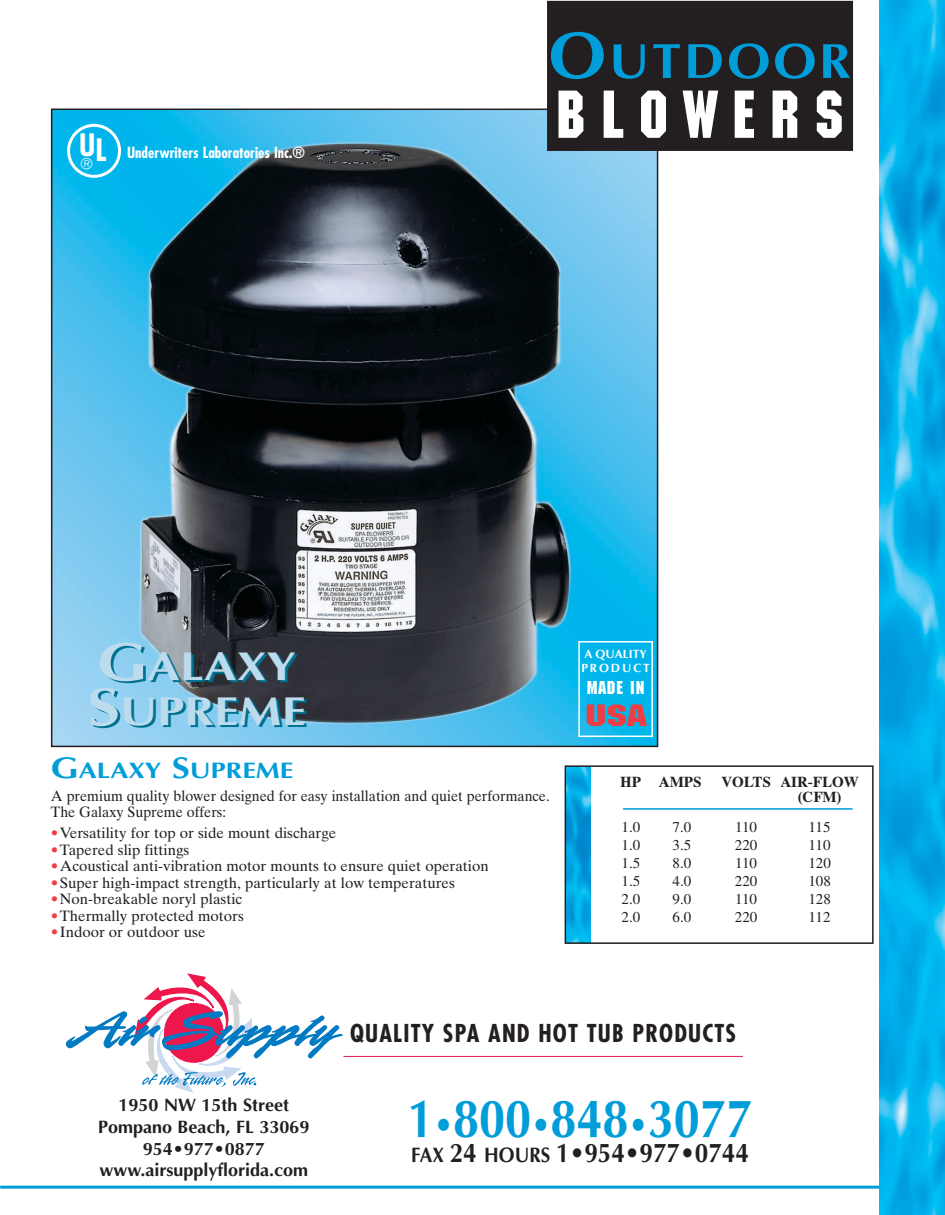
<style>
.page{position:relative;width:945px;height:1215px;background:#fff}
.page>*{position:absolute;margin:0;border:0;box-sizing:border-box;transform-origin:0 0}
.t1{font:65.85px "Machine";letter-spacing:.24em;color:#fff;scale:.95 1}
.t2{font:700 54px "Optima";color:#009dd9;scale:.87 1}
.t3{font:700 49.5px "Optima";letter-spacing:.055em;color:#009dd9;scale:1.05 1}
.t4{font:700 40.5px/45px "Optima";color:#bcdced;scale:1.2 1}
.t5{font:30px "Machine";color:#ef3e43;scale:1.5 1}
.t6{font:700 27px "Optima";color:#231f20;scale:.9 1}
.t7{font:700 condensed 24px "Futura";letter-spacing:.05em;color:#231f20}
.t8{font:700 22.5px "Optima";color:#009dd9;scale:1.2 1}
.t9{font:18.15px "Machine";letter-spacing:.045em;color:#fff}
.t10{font:700 18px/21.9px "Optima";color:#231f20;text-align:center}
.t11{font:15px "Times Ten";color:#231f20}
.t12{font:15px/16.5px "Times Ten";color:#231f20;scale:.95 1}
.t13{font:15px "Times";color:#231f20}
.t14{font:700 condensed 15px "Futura";color:#fff}
.t15{font:700 15px/15px "Times";color:#231f20}
.t16{font:700 12px/13.5px "Optima";letter-spacing:.08em;color:#fff}
.s1{font-family:"Helvetica";font-weight:400;font-stretch:normal}
.s2{font-size:30px}
.s3{font-size:65.85px}
.s4{font-size:54px}
.s5{color:#ef3e43}
.s6{font-size:36px}
.s7{font-size:21px}
</style>
<div class="page">
<hr style="left:0;top:1186px;width:891px;height:3px;background:#009dd9">
<img style="left:880px;top:1px;width:65px;height:1214px">
<img style="left:54px;top:112px;width:601px;height:632px">
<svg style="left:67px;top:124px;width:54px;height:54px;background:#29c1ee"></svg>
<div style="left:578px;top:641px;width:75px;height:96px;border:2px solid #fff"></div>
<svg style="left:65px;top:973px;width:280px;height:120px"></svg>
<hr style="left:343px;top:1056px;width:400px;height:1px;background:#ed174f">
<div style="left:548px;top:2px;width:304px;height:148px;background:#231f20"></div>
<div style="left:547px;top:1px;width:306px;height:150px;border:2px solid #231f20"></div>
<img style="left:568px;top:768px;width:23px;height:173px">
<hr style="left:623px;top:808px;width:230px;height:2px;background:#009dd9">
<div style="left:565px;top:765px;width:309px;height:179px;border:2px solid #231f20"></div>
<p class="t14" style="left:79px;top:146px;width:227px"><span class="s1">®</span><sup>U</sup><span class="s2">L</span> Underwriters Laboratories Inc.®</p>
<h3 class="t3" style="left:548px;top:41px;width:290px"><span class="s3">O</span>UTDOOR</h3>
<h1 class="t1" style="left:556px;top:77px;width:304px">BLOWERS</h1>
<h3 class="t4" style="left:87px;top:648px;width:184px"><span class="s4">G</span>ALAXY<br><span class="s4">S</span>UPREME</h3>
<p class="t16" style="left:581px;top:648px;width:70px">A QUALITY<br>PRODUCT</p>
<p class="t9" style="left:587px;top:677px;width:59px">MADE IN</p>
<h3 class="t5" style="left:585px;top:698px;width:42px">USA</h3>
<h3 class="t8" style="left:51px;top:761px;width:204px"><span class="s2">G</span>ALAXY <span class="s2">S</span>UPREME</h3>
<p class="t12" style="left:51px;top:789px;width:527px">A premium quality blower designed for easy installation and quiet performance.<br>The Galaxy Supreme offers:</p>
<p class="t11" style="left:51px;top:827px;width:287px"><span class="s5">•</span>Versatility for top or side mount discharge</p>
<p class="t11" style="left:51px;top:844px;width:140px"><span class="s5">•</span>Tapered slip fittings</p>
<p class="t11" style="left:51px;top:860px;width:439px"><span class="s5">•</span>Acoustical anti-vibration motor mounts to ensure quiet operation</p>
<p class="t11" style="left:51px;top:877px;width:406px"><span class="s5">•</span>Super high-impact strength, particularly at low temperatures</p>
<p class="t11" style="left:51px;top:893px;width:193px"><span class="s5">•</span>Non-breakable noryl plastic</p>
<p class="t11" style="left:51px;top:910px;width:195px"><span class="s5">•</span>Thermally protected motors</p>
<p class="t11" style="left:51px;top:926px;width:156px"><span class="s5">•</span>Indoor or outdoor use</p>
<p class="t15" style="left:620px;top:776px;width:83px">HP AMPS</p>
<p class="t15" style="left:798px;top:776px;width:63px;text-indent:-76px">VOLTS AIR-FLOW (CFM)</p>
<p class="t13" style="left:622px;top:821px;width:20px">1.0</p>
<p class="t13" style="left:673px;top:821px;width:20px">7.0</p>
<p class="t13" style="left:735px;top:821px;width:23px">110</p>
<p class="t13" style="left:809px;top:821px;width:23px">115</p>
<p class="t13" style="left:622px;top:839px;width:20px">1.0</p>
<p class="t13" style="left:673px;top:839px;width:20px">3.5</p>
<p class="t13" style="left:735px;top:839px;width:24px">220</p>
<p class="t13" style="left:809px;top:839px;width:23px">110</p>
<p class="t13" style="left:622px;top:857px;width:20px">1.5</p>
<p class="t13" style="left:673px;top:857px;width:20px">8.0</p>
<p class="t13" style="left:735px;top:857px;width:23px">110</p>
<p class="t13" style="left:808px;top:857px;width:24px">120</p>
<p class="t13" style="left:622px;top:875px;width:20px">1.5</p>
<p class="t13" style="left:673px;top:875px;width:20px">4.0</p>
<p class="t13" style="left:735px;top:875px;width:24px">220</p>
<p class="t13" style="left:808px;top:875px;width:24px">108</p>
<p class="t13" style="left:622px;top:893px;width:20px">2.0</p>
<p class="t13" style="left:673px;top:893px;width:20px">9.0</p>
<p class="t13" style="left:735px;top:893px;width:23px">110</p>
<p class="t13" style="left:808px;top:893px;width:24px">128</p>
<p class="t13" style="left:622px;top:911px;width:20px">2.0</p>
<p class="t13" style="left:673px;top:911px;width:20px">6.0</p>
<p class="t13" style="left:735px;top:911px;width:24px">220</p>
<p class="t13" style="left:809px;top:911px;width:23px">112</p>
<h3 class="t7" style="left:350px;top:1022px;width:388px">QUALITY SPA AND HOT TUB PRODUCTS</h3>
<p class="t10" style="left:98px;top:1095px;width:213px">1950 NW 15th Street<br>Pompano Beach, FL 33069<br>954•977•0877 www.airsupplyflorida.com</p>
<h2 class="t2" style="left:408px;top:1096px;width:397px">1<span class="s6">•</span>800<span class="s6">•</span>848<span class="s6">•</span>3077</h2>
<h3 class="t6" style="left:411px;top:1142px;width:377px"><span class="s7">FAX</span> 24 <span class="s7">HOURS</span> 1•954•977•0744</h3>
</div>
